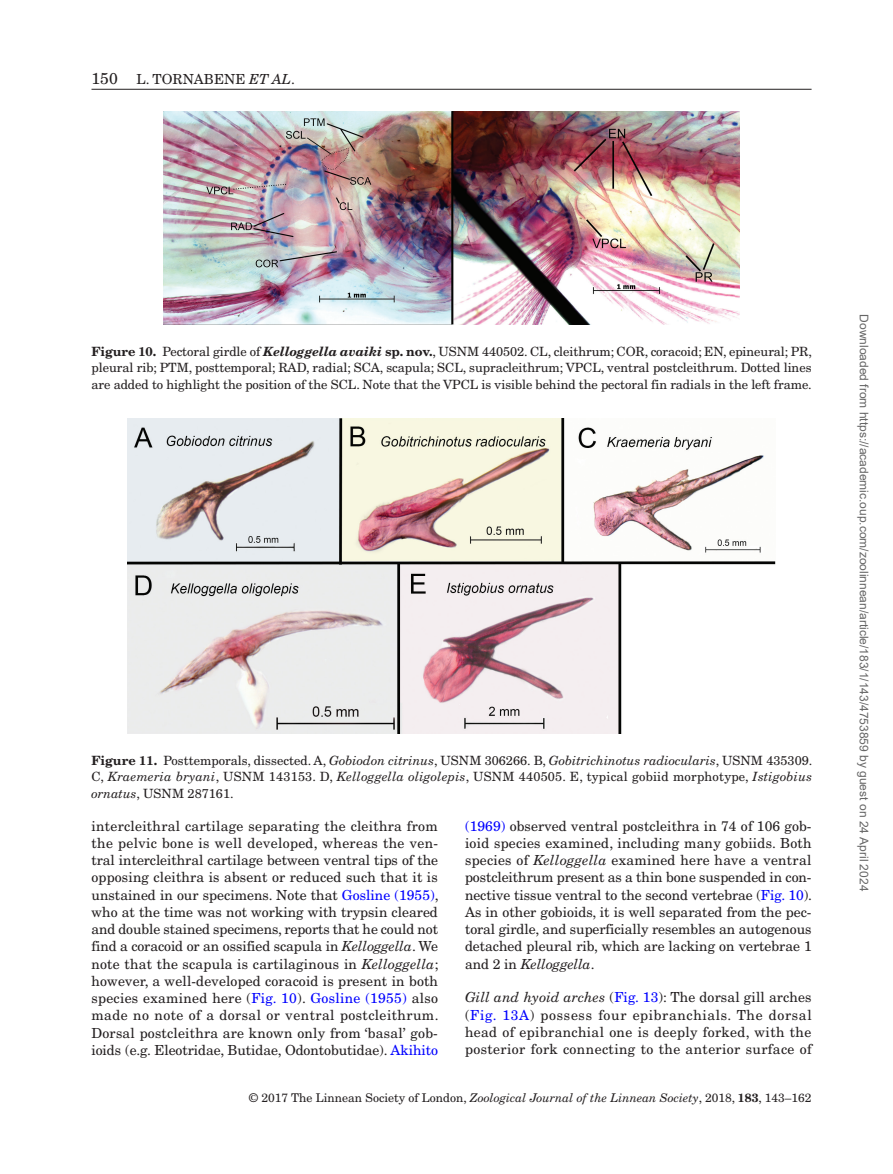
<style>
.page{position:relative;width:893px;height:1174px;background:#fff}
.page>*{position:absolute;margin:0;border:0;box-sizing:border-box;transform-origin:0 0}
.t1{font:13.8px/17.2px "New Century Schlbk";color:#231f20;text-align:justify}
.t2{font:12.75px/16.5px "New Century Schlbk";color:#231f20;text-align:justify}
.t3{font:12px "Arial";color:#666}
.t4{font:12px "New Century Schlbk";color:#231f20}
.s1{font-size:15.75px}
.s2{font-style:italic}
.s3{font-weight:700}
.s4{font-weight:700;font-style:italic}
.s5{color:#00f}
</style>
<div class="page">
<hr style="left:92px;top:89px;width:720px;height:1px;background:#231f20">
<img style="left:164px;top:111px;width:576px;height:213px">
<img style="left:128px;top:419px;width:648px;height:314px">
<p class="t1" style="left:92px;top:70px;width:205px"><span class="s1">150</span> L. TORNABENE <span class="s2">ET AL</span>.</p>
<p class="t2" style="left:92px;top:343px;width:722px"><span class="s3">Figure 10.</span> Pectoral girdle of <span class="s4">Kelloggella avaiki</span> <span class="s3">sp. nov.</span>, USNM 440502. CL, cleithrum; COR, coracoid; EN, epineural; PR, pleural rib; PTM, posttemporal; RAD, radial; SCA, scapula; SCL, supracleithrum; VPCL, ventral postcleithrum. Dotted lines are added to highlight the position of the SCL. Note that the VPCL is visible behind the pectoral fin radials in the left frame.</p>
<p class="t2" style="left:92px;top:752px;width:722px"><span class="s3">Figure 11.</span> Posttemporals, dissected. A, <span class="s2">Gobiodon citrinus</span>, USNM 306266. B, <span class="s2">Gobitrichinotus radiocularis</span>, USNM 435309.<br>C, <span class="s2">Kraemeria bryani</span>, USNM 143153. D, <span class="s2">Kelloggella oligolepis</span>, USNM 440505. E, typical gobiid morphotype, <span class="s2">Istigobius ornatus</span>, USNM 287161.</p>
<p class="t1" style="left:91px;top:817px;width:349px">intercleithral cartilage separating the cleithra from the pelvic bone is well developed, whereas the ven&shy;tral intercleithral cartilage between ventral tips of the opposing cleithra is absent or reduced such that it is unstained in our specimens. Note that <span class="s5">Gosline (1955)</span>, who at the time was not working with trypsin cleared and double stained specimens, reports that he could not find a coracoid or an ossified scapula in <span class="s2">Kelloggella</span>. We note that the scapula is cartilaginous in <span class="s2">Kelloggella</span>; however, a well-developed coracoid is present in both species examined here (<span class="s5">Fig. 10</span>). <span class="s5">Gosline (1955)</span> also made no note of a dorsal or ventral postcleithrum.<br>Dorsal postcleithra are known only from ‘basal’ gob&shy;ioids (e.g. Eleotridae, Butidae, Odontobutidae). <span class="s5">Akihito</span></p>
<p class="t1" style="left:465px;top:817px;width:349px"><span class="s5">(1969)</span> observed ventral postcleithra in 74 of 106 gob&shy;ioid species examined, including many gobiids. Both species of <span class="s2">Kelloggella</span> examined here have a ventral postcleithrum present as a thin bone suspended in con&shy;nective tissue ventral to the second vertebrae (<span class="s5">Fig. 10</span>).<br>As in other gobioids, it is well separated from the pec&shy;toral girdle, and superficially resembles an autogenous detached pleural rib, which are lacking on vertebrae 1 and 2 in <span class="s2">Kelloggella</span>.</p>
<p class="t1" style="left:465px;top:988px;width:348px"><span class="s2">Gill and hyoid arches</span> (<span class="s5">Fig. 13</span>): The dorsal gill arches (<span class="s5">Fig. 13A</span>) possess four epibranchials. The dorsal head of epibranchial one is deeply forked, with the posterior fork connecting to the anterior surface of</p>
<p class="t4" style="left:249px;top:1090px;width:564px">© 2017 The Linnean Society of London, <span class="s2">Zoological Journal of the Linnean Society</span>, 2018, <span class="s3">183</span>, 143–162</p>
<p class="t3" style="left:868px;top:314px;width:578px;rotate:90deg">Downloaded from https://academic.oup.com/zoolinnean/article/183/1/143/4753859 by guest on 24 April 2024</p>
</div>
